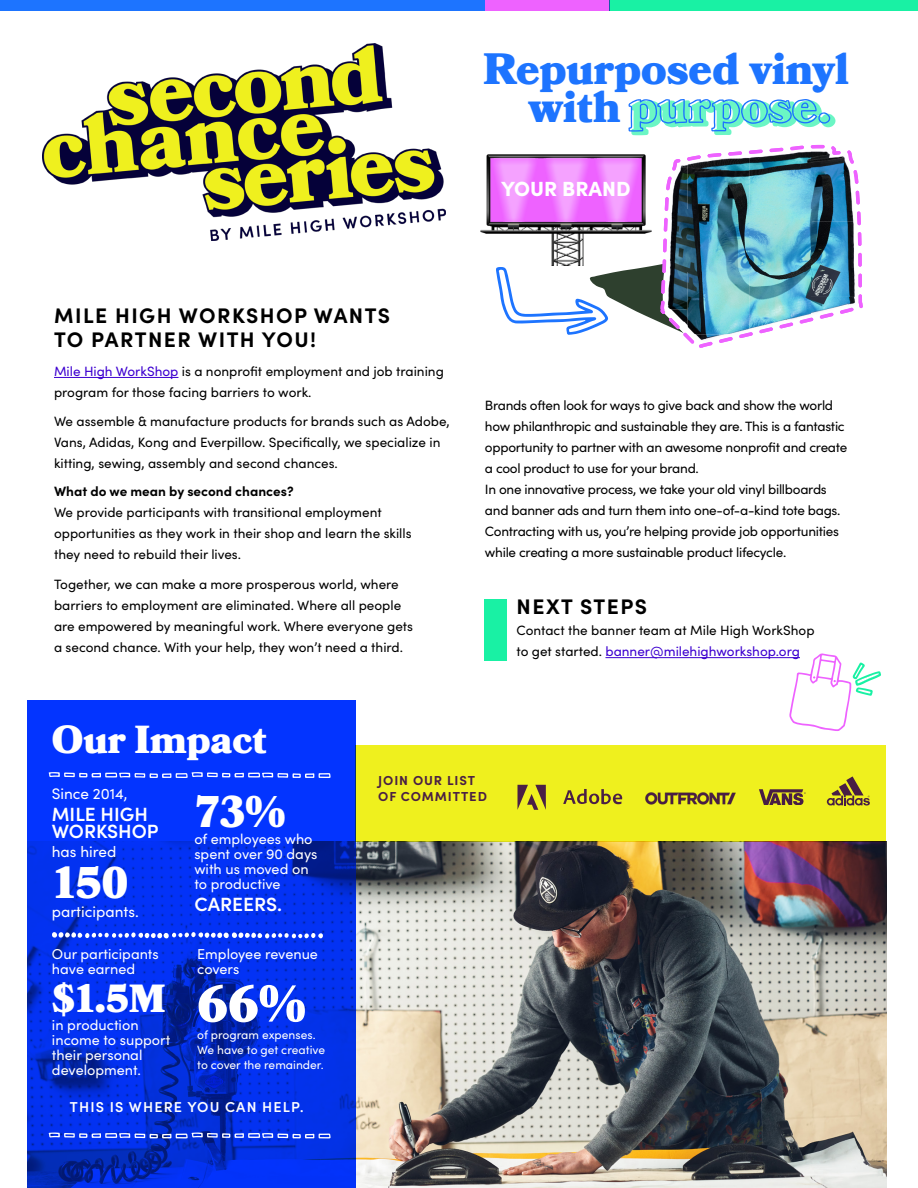
<style>
.page{position:relative;width:918px;height:1188px;background:#fff}
.page>*{position:absolute;margin:0;border:0;box-sizing:border-box;transform-origin:0 0}
.t1{font:900 51.75px "Bookmania";color:#fff}
.t2{font:900 44.25px "Bookmania";color:#fff}
.t3{font:900 43.8px "Bookmania";color:#1d74ff}
.t4{font:900 39.15px "Bookmania";color:#fff}
.t5{font:900 39px "Bookmania";color:#fff}
.t6{font:700 21.15px "Sofia Pro";letter-spacing:.07em;color:#000}
.t7{font:900 20.55px "Sofia Pro";color:#fff}
.t8{font:600 19.2px/17px "Sofia Pro";color:#fff}
.t9{font:15.3px "Sofia Pro";color:#fff}
.t10{font:14.4px/15px "Sofia Pro";color:#fff}
.t11{font:600 14.4px "Sofia Pro";letter-spacing:.08em;color:#fff}
.t12{font:13.5px/21px "Sofia Pro";color:#000}
.t13{font:13.5px/21px "Sofia Pro";letter-spacing:-.02em;color:#000}
.t14{font:700 13.05px/15.6px "Sofia Pro";letter-spacing:.07em;color:#491e44}
.t15{font:12px/15px "Sofia Pro";color:#fff}
.s1{color:#3d00d0}
.s2{font-weight:700}
</style>
<div class="page">
<img style="left:480px;top:154px;width:16px;height:80px">
<img style="left:356px;top:842px;width:530px;height:346px">
<div style="left:356px;top:745px;width:530px;height:97px;background:#eff01e"></div>
<svg style="left:27px;top:701px;width:329px;height:487px;background:#022fe7"></svg>
<div style="left:0;top:0;width:485px;height:10px;background:#1d74ff"></div>
<div style="left:610px;top:0;width:308px;height:10px;background:#19f1a4"></div>
<div style="left:485px;top:0;width:125px;height:10px;background:#ee62ff"></div>
<hr style="left:605px;top:657px;width:195px;height:1px;background:#3d00d0">
<hr style="left:54px;top:377px;width:124px;height:1px;background:#3d00d0">
<img style="left:42px;top:43px;width:403px;height:198px">
<svg style="left:563px;top:789px;width:59px;height:15px"></svg>
<svg style="left:518px;top:785px;width:28px;height:25px"></svg>
<img style="left:645px;top:792px;width:91px;height:13px">
<svg style="left:49px;top:1132px;width:282px;height:7px;background:#5270e7"></svg>
<svg style="left:49px;top:772px;width:282px;height:6px;background:#607eff"></svg>
<img style="left:496px;top:145px;width:367px;height:203px">
<svg style="left:628px;top:99px;width:208px;height:36px"></svg>
<svg style="left:52px;top:932px;width:271px;height:7px"></svg>
<svg style="left:789px;top:653px;width:92px;height:78px"></svg>
<div style="left:485px;top:599px;width:22px;height:61px;background:#19f1a4"></div>
<svg style="left:827px;top:776px;width:43px;height:30px"></svg>
<svg style="left:759px;top:789px;width:47px;height:16px"></svg>
<p class="t3" style="left:483px;top:43px;width:367px">Repurposed vinyl</p>
<p class="t3" style="left:528px;top:81px;width:94px">with</p>
<p class="t7" style="left:501px;top:173px;width:131px">YOUR BRAND</p>
<p class="t6" style="left:54px;top:299px;width:338px">MILE HIGH WORKSHOP WANTS</p>
<p class="t6" style="left:54px;top:324px;width:264px">TO PARTNER WITH YOU!</p>
<p class="t12" style="left:54px;top:360px;width:391px"><span class="s1">Mile High WorkShop</span> is a nonprofit employment and job training program for those facing barriers to work.</p>
<p class="t12" style="left:54px;top:410px;width:397px">We assemble &amp; manufacture products for brands such as Adobe,<br>Vans, Adidas, Kong and Everpillow. Specifically, we specialize in kitting, sewing, assembly and second chances.</p>
<p class="t12" style="left:54px;top:480px;width:359px"><span class="s2">What do we mean by second chances?<br></span>We provide participants with transitional employment opportunities as they work in their shop and learn the skills they need to rebuild their lives.</p>
<p class="t12" style="left:54px;top:573px;width:361px">Together, we can make a more prosperous world, where barriers to employment are eliminated. Where all people are empowered by meaningful work. Where everyone gets a second chance. With your help, they won’t need a third.</p>
<p class="t5" style="left:52px;top:717px;width:216px">Our Impact</p>
<p class="t13" style="left:485px;top:394px;width:364px">Brands often look for ways to give back and show the world how philanthropic and sustainable they are. This is a fantastic opportunity to partner with an awesome nonprofit and create a cool product to use for your brand.</p>
<p class="t13" style="left:485px;top:478px;width:357px">In one innovative process, we take your old vinyl billboards and banner ads and turn them into one-of-a-kind tote bags.<br>Contracting with us, you’re helping provide job opportunities while creating a more sustainable product lifecycle.</p>
<p class="t6" style="left:517px;top:591px;width:132px">NEXT STEPS</p>
<p class="t12" style="left:516px;top:619px;width:300px">Contact the banner team at Mile High WorkShop to get started. <span class="s1">banner@milehighworkshop.org</span></p>
<p class="t9" style="left:52px;top:783px;width:77px">Since 2014,</p>
<p class="t8" style="left:52px;top:804px;width:108px">MILE HIGH<br>WORKSHOP</p>
<p class="t9" style="left:52px;top:840px;width:66px">has hired</p>
<p class="t2" style="left:52px;top:857px;width:78px">150</p>
<p class="t9" style="left:52px;top:900px;width:89px">participants.</p>
<p class="t10" style="left:52px;top:946px;width:108px">Our participants</p>
<p class="t10" style="left:52px;top:961px;width:85px">have earned</p>
<p class="t4" style="left:52px;top:976px;width:115px">$1.5M</p>
<p class="t10" style="left:52px;top:1016px;width:120px">in production income to support their personal development.</p>
<p class="t2" style="left:194px;top:786px;width:92px">73%</p>
<p class="t10" style="left:194px;top:831px;width:124px">of employees who spent over 90 days with us moved on to productive</p>
<p class="t8" style="left:194px;top:894px;width:89px">CAREERS.</p>
<p class="t10" style="left:197px;top:946px;width:122px">Employee revenue covers</p>
<p class="t1" style="left:197px;top:973px;width:110px">66%</p>
<p class="t15" style="left:197px;top:1027px;width:129px">of program expenses.<br>We have to get creative to cover the remainder.</p>
<p class="t11" style="left:70px;top:1096px;width:235px">THIS IS WHERE YOU CAN HELP.</p>
<p class="t14" style="left:378px;top:771px;width:110px">JOIN OUR LIST<br>OF COMMITTED</p>
</div>
